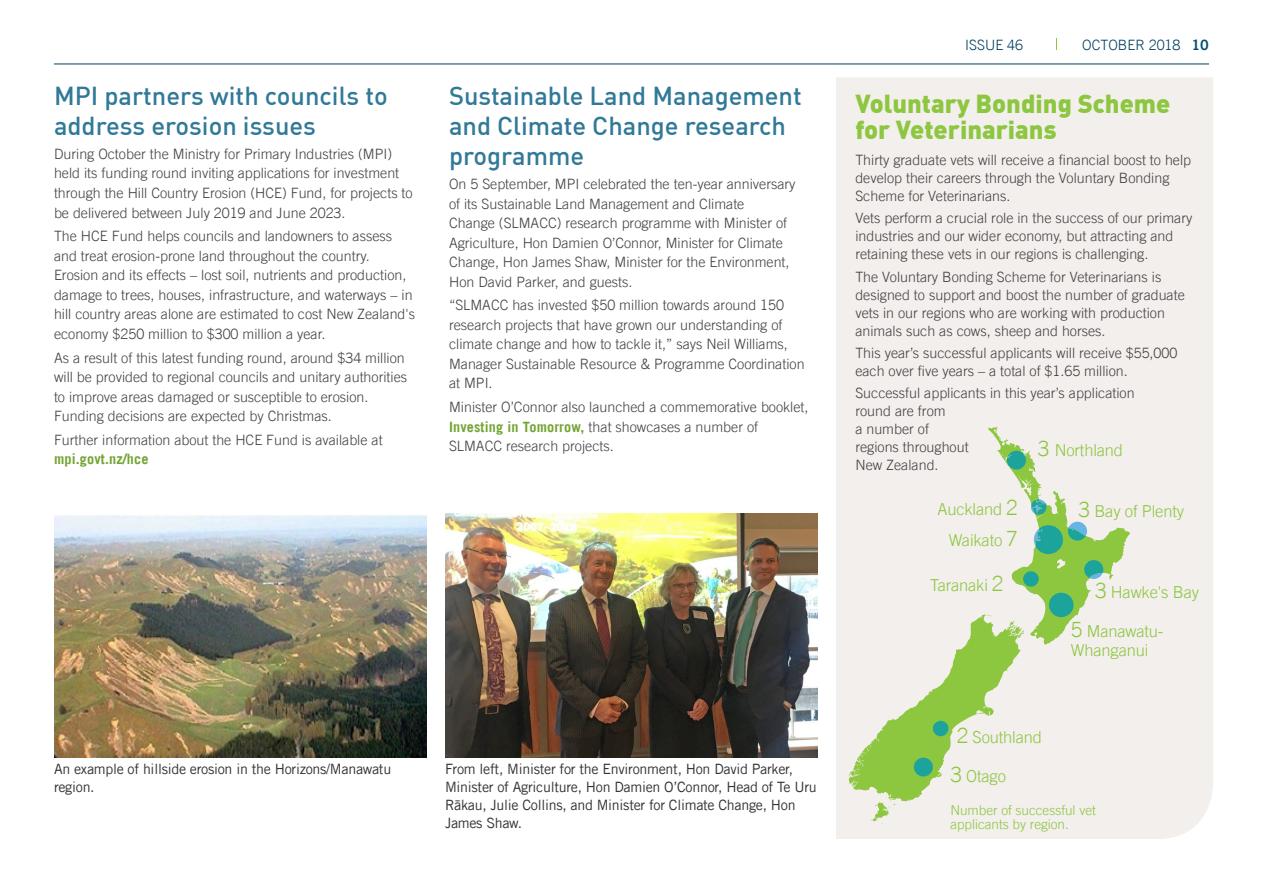
<style>
.page{position:relative;width:1263px;height:893px;background:#fff}
.page>*{position:absolute;margin:0;border:0;box-sizing:border-box;transform-origin:0 0}
.Body{font:500 25.5px/30px "DIN";color:#307998}
.Head_2{font:500 25.5px/30px "DIN";color:#307998}
.Head_2-2{font:900 25.5px/25.5px "DIN";color:#8dc63f}
.maps_text{font:300 16.5px/19.5px "Trade Gothic LT Std";letter-spacing:-.01em;color:#8dc63f}
.Body-2{font:300 14.25px/19.5px "Trade Gothic LT Std";color:#414042}
.Captions{font:14.25px/18px "Trade Gothic LT Std";letter-spacing:-.02em;color:#333}
.t1{font:300 14.25px "Trade Gothic LT Std";color:#003f5f}
.Body-3{font:300 13.5px/13.5px "Trade Gothic LT Std";color:#8dc63f}
.s1{font-weight:700;color:#73a534}
.s2{font-family:"Trade Gothic LT Std Bd 2";font-weight:400;color:#004d6d}
.s3{font-size:21px}
</style>
<div class="page">
<div style="left:836px;top:77px;width:377px;height:762px;background:#f3efed"></div>
<svg style="left:849px;top:427px;width:281px;height:397px;background:#e3e8d2"></svg>
<svg style="left:1031px;top:499px;width:15px;height:16px"></svg>
<svg style="left:1084px;top:560px;width:19px;height:19px"></svg>
<div style="left:1049px;top:593px;width:24px;height:24px;background:#1ca39b;border-radius:12px"></div>
<svg style="left:1007px;top:451px;width:19px;height:19px"></svg>
<div style="left:914px;top:758px;width:19px;height:18px;background:#1ca39b;border-radius:9px"></div>
<div style="left:933px;top:721px;width:15px;height:15px;background:#1ca39b;border-radius:8px"></div>
<div style="left:1023px;top:571px;width:16px;height:16px;background:#1ca39b;border-radius:8px"></div>
<svg style="left:1034px;top:522px;width:53px;height:32px;background:#5db783"></svg>
<hr style="left:54px;top:64px;width:1155px;height:1px;background:#003f5f">
<img style="left:445px;top:514px;width:373px;height:243px">
<img style="left:54px;top:515px;width:373px;height:242px">
<p class="Head_2" style="left:54px;top:80px;width:335px">MPI partners with councils to address erosion issues</p>
<p class="Body-2" style="left:54px;top:144px;width:360px">During October the Ministry for Primary Industries (MPI) held its funding round inviting applications for investment through the Hill Country Erosion (HCE) Fund, for projects to be delivered between July 2019 and June 2023.</p>
<p class="Body-2" style="left:54px;top:226px;width:363px">The HCE Fund helps councils and landowners to assess and treat erosion-prone land throughout the country.<br>Erosion and its effects – lost soil, nutrients and production, damage to trees, houses, infrastructure, and waterways – in hill country areas alone are estimated to cost New Zealand's economy $250 million to $300 million a year.</p>
<p class="Body-2" style="left:54px;top:347px;width:355px">As a result of this latest funding round, around $34 million will be provided to regional councils and unitary authorities to improve areas damaged or susceptible to erosion.<br>Funding decisions are expected by Christmas.</p>
<p class="Body-2" style="left:54px;top:430px;width:330px">Further information about the HCE Fund is available at <span class="s1">mpi.govt.nz/hce</span></p>
<p class="Body" style="left:449px;top:80px;width:354px">Sustainable Land Management and Climate Change research programme</p>
<p class="Body-2" style="left:449px;top:174px;width:348px">On 5 September, MPI celebrated the ten-year anniversary of its Sustainable Land Management and Climate<br>Change (SLMACC) research programme with Minister of Agriculture, Hon Damien O’Connor, Minister for Climate Change, Hon James Shaw, Minister for the Environment, Hon David Parker, and guests.</p>
<p class="Body-2" style="left:449px;top:295px;width:357px">“SLMACC has invested $50 million towards around 150 research projects that have grown our understanding of climate change and how to tackle it,” says Neil Williams, Manager Sustainable Resource &amp; Programme Coordination at MPI.</p>
<p class="Body-2" style="left:449px;top:397px;width:361px">Minister O’Connor also launched a commemorative booklet,<br><span class="s1">Investing in Tomorrow,</span> that showcases a number of<br>SLMACC research projects.</p>
<p class="Captions" style="left:54px;top:759px;width:339px">An example of hillside erosion in the Horizons/Manawatu region.</p>
<p class="Captions" style="left:445px;top:759px;width:373px">From left, Minister for the Environment, Hon David Parker, Minister of Agriculture, Hon Damien O’Connor, Head of Te Uru Rākau, Julie Collins, and Minister for Climate Change, Hon James Shaw.</p>
<p class="t1" style="left:965px;top:36px;width:59px">ISSUE 46</p>
<p class="t1" style="left:1082px;top:36px;width:128px">OCTOBER 2018 <span class="s2">10</span></p>
<p class="Head_2-2" style="left:855px;top:90px;width:317px">Voluntary Bonding Scheme for Veterinarians</p>
<p class="Body-2" style="left:855px;top:151px;width:337px;line-height:18px">Thirty graduate vets will receive a financial boost to help develop their careers through the Voluntary Bonding<br>Scheme for Veterinarians.</p>
<p class="Body-2" style="left:855px;top:209px;width:338px;line-height:18px">Vets perform a crucial role in the success of our primary industries and our wider economy, but attracting and retaining these vets in our regions is challenging.</p>
<p class="Body-2" style="left:855px;top:267px;width:331px;line-height:18px">The Voluntary Bonding Scheme for Veterinarians is designed to support and boost the number of graduate vets in our regions who are working with production animals such as cows, sheep and horses.</p>
<p class="Body-2" style="left:855px;top:344px;width:323px;line-height:18px">This year’s successful applicants will receive $55,000 each over five years – a total of $1.65 million.</p>
<p class="Body-2" style="left:855px;top:384px;width:281px;line-height:18px">Successful applicants in this year’s application round are from<br>a number of<br>regions throughout<br>New Zealand.</p>
<p class="maps_text" style="left:937px;top:499px;width:82px">Auckland <span class="s3">2</span></p>
<p class="maps_text" style="left:1038px;top:440px;width:87px"><span class="s3">3</span> Northland</p>
<p class="maps_text" style="left:1078px;top:502px;width:107px"><span class="s3">3</span> Bay of Plenty</p>
<p class="maps_text" style="left:949px;top:530px;width:71px">Waikato <span class="s3">7</span></p>
<p class="maps_text" style="left:930px;top:575px;width:75px">Taranaki <span class="s3">2</span></p>
<p class="maps_text" style="left:1095px;top:583px;width:106px"><span class="s3">3</span> Hawke's Bay</p>
<p class="maps_text" style="left:1071px;top:621px;width:94px"><span class="s3">5</span> Manawatu-<br>Whanganui</p>
<p class="maps_text" style="left:957px;top:727px;width:87px"><span class="s3">2</span> Southland</p>
<p class="maps_text" style="left:950px;top:766px;width:57px"><span class="s3">3</span> Otago</p>
<p class="Body-3" style="left:950px;top:803px;width:147px">Number of successful vet applicants by region.</p>
</div>
